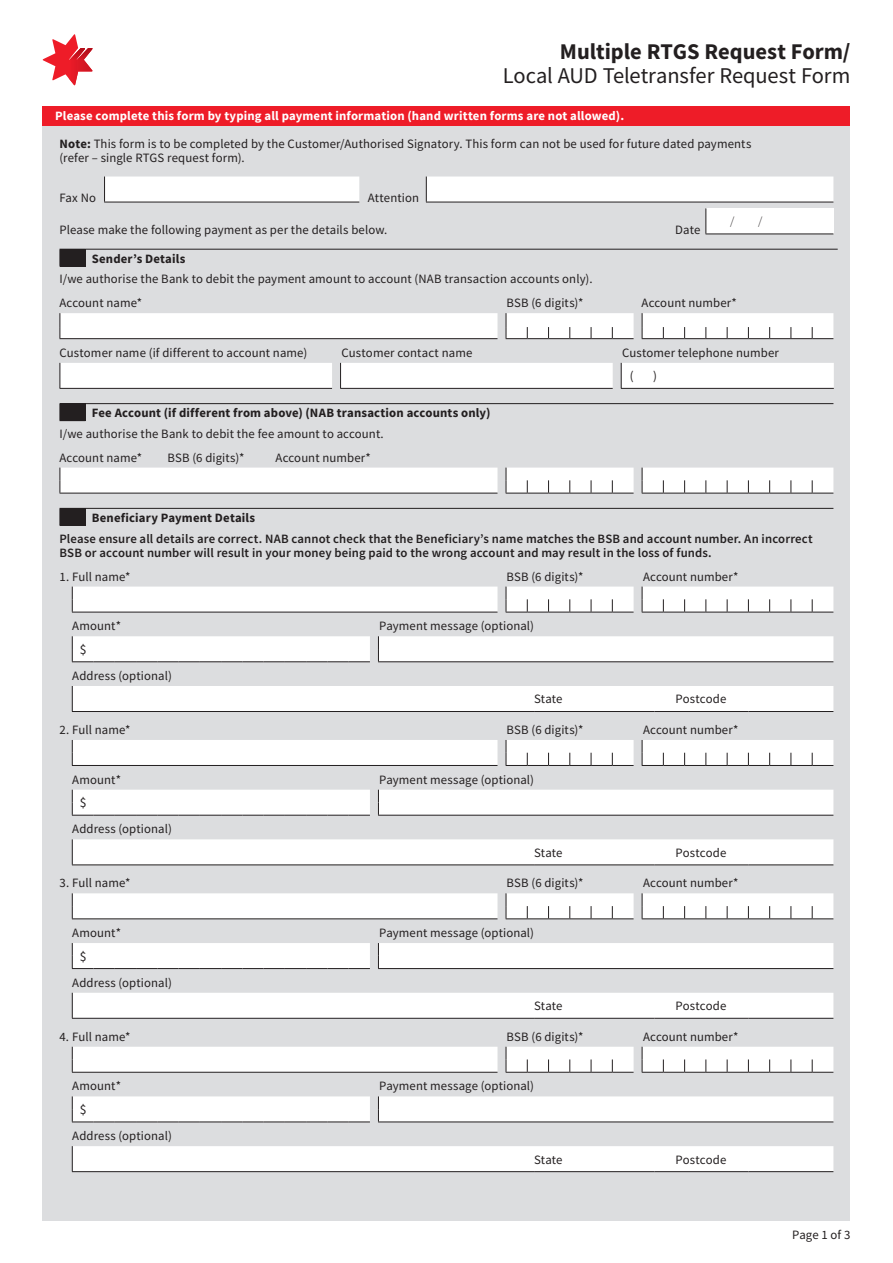
<style>
.page{position:relative;width:893px;height:1263px;background:#fff}
.page>*{position:absolute;margin:0;border:0;box-sizing:border-box;transform-origin:0 0}
.t1{font:22.5px "Source Sans Pro";letter-spacing:-.005em;color:#231f20}
.t2{font:700 22.5px "Source Sans Pro";color:#231f20}
.t3{font:13.5px "Source Sans Pro";color:#231f20}
.t4{font:12.75px/23.9px "Source Sans Pro";letter-spacing:.01em;color:#231f20}
.t5{font:600 12.75px/14.2px "Source Sans Pro";letter-spacing:.01em;color:#231f20}
.t6{font:700 12.75px "Source Sans Pro";letter-spacing:.015em;color:#231f20}
.t7{font:700 12.75px "Source Sans Pro";letter-spacing:.01em;color:#fff}
.t8{font:300 12px "Source Sans Pro";color:#231f20}
.s1{font-weight:700}
</style>
<div class="page">
<div style="left:43px;top:125px;width:807px;height:1095px;background:#dcdddf"></div>
<hr style="left:104px;top:202px;width:255px;height:1px;background:#231f20">
<svg style="left:104px;top:177px;width:729px;height:25px;background:#f7f7f7"></svg>
<hr style="left:426px;top:202px;width:407px;height:1px;background:#231f20">
<div style="left:706px;top:208px;width:127px;height:26px;background:#fff"></div>
<svg style="left:705px;top:208px;width:1px;height:26px"></svg>
<hr style="left:705px;top:234px;width:128px;height:1px;background:#231f20">
<svg style="left:60px;top:249px;width:25px;height:18px"></svg>
<hr style="left:85px;top:249px;width:753px;height:1px;background:#231f20">
<svg style="left:60px;top:313px;width:773px;height:26px;background:#f4f4f4"></svg>
<hr style="left:60px;top:388px;width:272px;height:1px;background:#231f20">
<hr style="left:340px;top:388px;width:273px;height:1px;background:#231f20">
<hr style="left:621px;top:388px;width:213px;height:1px;background:#231f20">
<div style="left:60px;top:363px;width:774px;height:25px;background:#fff"></div>
<svg style="left:60px;top:403px;width:25px;height:18px"></svg>
<hr style="left:85px;top:403px;width:748px;height:1px;background:#231f20">
<svg style="left:60px;top:468px;width:773px;height:26px;background:#f3f2f3"></svg>
<svg style="left:60px;top:508px;width:25px;height:18px"></svg>
<hr style="left:85px;top:508px;width:748px;height:1px;background:#231f20">
<svg style="left:72px;top:587px;width:761px;height:26px;background:#f2f2f2"></svg>
<svg style="left:72px;top:636px;width:761px;height:26px;background:#f7f7f7"></svg>
<div style="left:72px;top:686px;width:761px;height:25px;background:#fff"></div>
<hr style="left:72px;top:711px;width:462px;height:1px;background:#231f20">
<hr style="left:534px;top:711px;width:120px;height:1px;background:#231f20">
<hr style="left:654px;top:711px;width:94px;height:1px;background:#231f20">
<hr style="left:748px;top:711px;width:85px;height:1px;background:#231f20">
<svg style="left:72px;top:740px;width:761px;height:26px;background:#f3f3f3"></svg>
<svg style="left:72px;top:790px;width:761px;height:26px;background:#f5f5f5"></svg>
<div style="left:72px;top:839px;width:761px;height:25px;background:#fff"></div>
<hr style="left:72px;top:864px;width:462px;height:1px;background:#231f20">
<hr style="left:534px;top:864px;width:120px;height:1px;background:#231f20">
<hr style="left:654px;top:864px;width:94px;height:1px;background:#231f20">
<hr style="left:748px;top:864px;width:85px;height:1px;background:#231f20">
<svg style="left:72px;top:893px;width:761px;height:26px;background:#f5f5f5"></svg>
<div style="left:72px;top:943px;width:761px;height:26px;background:#fff"></div>
<div style="left:72px;top:993px;width:761px;height:25px;background:#fff"></div>
<hr style="left:72px;top:1018px;width:462px;height:1px;background:#231f20">
<hr style="left:534px;top:1018px;width:120px;height:1px;background:#231f20">
<hr style="left:654px;top:1018px;width:94px;height:1px;background:#231f20">
<hr style="left:748px;top:1018px;width:85px;height:1px;background:#231f20">
<svg style="left:72px;top:1047px;width:761px;height:26px;background:#f3f2f3"></svg>
<svg style="left:72px;top:1096px;width:761px;height:26px;background:#f8f8f8"></svg>
<div style="left:72px;top:1146px;width:761px;height:25px;background:#fff"></div>
<hr style="left:72px;top:1171px;width:462px;height:1px;background:#231f20">
<hr style="left:534px;top:1171px;width:120px;height:1px;background:#231f20">
<hr style="left:654px;top:1171px;width:94px;height:1px;background:#231f20">
<hr style="left:748px;top:1171px;width:85px;height:1px;background:#231f20">
<svg style="left:43px;top:34px;width:50px;height:52px"></svg>
<div style="left:43px;top:106px;width:807px;height:19px;background:#ee1c28"></div>
<h1 class="t2" style="left:560px;top:37px;width:292px">Multiple RTGS Request Form/</h1>
<h1 class="t1" style="left:503px;top:62px;width:349px">Local AUD Teletransfer Request Form</h1>
<p class="t7" style="left:55px;top:107px;width:570px">Please complete this form by typing all payment information (hand written forms are not allowed).</p>
<p class="t4" style="left:60px;top:136px;width:693px;line-height:14.2px"><span class="s1">Note:</span> This form is to be completed by the Customer/Authorised Signatory. This form can not be used for future dated payments (refer – single RTGS request form).</p>
<p class="t4" style="left:60px;top:186px;width:38px">Fax No</p>
<p class="t4" style="left:368px;top:186px;width:53px">Attention</p>
<p class="t4" style="left:60px;top:218px;width:329px">Please make the following payment as per the details below.</p>
<p class="t4" style="left:675px;top:218px;width:27px">Date</p>
<p class="t8" style="left:730px;top:214px;width:6px">/</p>
<p class="t8" style="left:758px;top:214px;width:6px">/</p>
<p class="t6" style="left:92px;top:250px;width:95px">Sender’s Details</p>
<p class="t4" style="left:60px;top:267px;width:534px">I/we authorise the Bank to debit the payment amount to account (NAB transaction accounts only).<br>Account name*</p>
<p class="t4" style="left:507px;top:291px;width:78px">BSB (6 digits)*</p>
<p class="t4" style="left:642px;top:291px;width:97px">Account number*</p>
<p class="t4" style="left:60px;top:341px;width:249px">Customer name (if different to account name)</p>
<p class="t4" style="left:342px;top:341px;width:132px">Customer contact name</p>
<p class="t4" style="left:630px;top:341px;width:151px;line-height:23px;text-indent:-8px">Customer telephone number (</p>
<p class="t4" style="left:653px;top:364px;width:5px">)</p>
<p class="t6" style="left:92px;top:404px;width:400px">Fee Account (if different from above) (NAB transaction accounts only)</p>
<p class="t4" style="left:60px;top:421px;width:326px">I/we authorise the Bank to debit the fee amount to account.<br>Account name*</p>
<p class="t4" style="left:168px;top:445px;width:78px">BSB (6 digits)*</p>
<p class="t4" style="left:276px;top:445px;width:97px">Account number*</p>
<p class="t6" style="left:92px;top:509px;width:165px">Beneficiary Payment Details</p>
<p class="t5" style="left:60px;top:531px;width:755px">Please ensure all details are correct. NAB cannot check that the Beneficiary’s name matches the BSB and account number. An incorrect<br>BSB or account number will result in your money being paid to the wrong account and may result in the loss of funds.</p>
<p class="t4" style="left:60px;top:564px;width:73px">1. Full name*</p>
<p class="t4" style="left:507px;top:564px;width:78px">BSB (6 digits)*</p>
<p class="t4" style="left:643px;top:564px;width:97px">Account number*</p>
<p class="t4" style="left:72px;top:614px;width:50px">Amount*</p>
<p class="t4" style="left:379px;top:614px;width:157px">Payment message (optional)</p>
<p class="t3" style="left:80px;top:641px;width:8px">$</p>
<p class="t4" style="left:72px;top:664px;width:101px">Address (optional)</p>
<p class="t4" style="left:534px;top:687px;width:30px">State</p>
<p class="t4" style="left:676px;top:687px;width:52px">Postcode</p>
<p class="t4" style="left:60px;top:718px;width:73px">2. Full name*</p>
<p class="t4" style="left:507px;top:718px;width:78px">BSB (6 digits)*</p>
<p class="t4" style="left:643px;top:718px;width:97px">Account number*</p>
<p class="t4" style="left:72px;top:767px;width:50px">Amount*</p>
<p class="t4" style="left:379px;top:767px;width:157px">Payment message (optional)</p>
<p class="t3" style="left:80px;top:794px;width:8px">$</p>
<p class="t4" style="left:72px;top:817px;width:101px">Address (optional)</p>
<p class="t4" style="left:534px;top:840px;width:30px">State</p>
<p class="t4" style="left:676px;top:840px;width:52px">Postcode</p>
<p class="t4" style="left:60px;top:871px;width:73px">3. Full name*</p>
<p class="t4" style="left:507px;top:871px;width:78px">BSB (6 digits)*</p>
<p class="t4" style="left:643px;top:871px;width:97px">Account number*</p>
<p class="t4" style="left:72px;top:921px;width:50px">Amount*</p>
<p class="t4" style="left:379px;top:921px;width:157px">Payment message (optional)</p>
<p class="t3" style="left:80px;top:947px;width:8px">$</p>
<p class="t4" style="left:72px;top:970px;width:101px">Address (optional)</p>
<p class="t4" style="left:534px;top:994px;width:30px">State</p>
<p class="t4" style="left:676px;top:994px;width:52px">Postcode</p>
<p class="t4" style="left:60px;top:1024px;width:73px">4. Full name*</p>
<p class="t4" style="left:507px;top:1024px;width:78px">BSB (6 digits)*</p>
<p class="t4" style="left:643px;top:1024px;width:97px">Account number*</p>
<p class="t4" style="left:72px;top:1074px;width:50px">Amount*</p>
<p class="t4" style="left:379px;top:1074px;width:157px">Payment message (optional)</p>
<p class="t3" style="left:80px;top:1101px;width:8px">$</p>
<p class="t4" style="left:72px;top:1124px;width:101px">Address (optional)</p>
<p class="t4" style="left:534px;top:1147px;width:30px">State</p>
<p class="t4" style="left:676px;top:1147px;width:52px">Postcode</p>
<p class="t4" style="left:792px;top:1222px;width:60px">Page 1 of 3</p>
</div>
